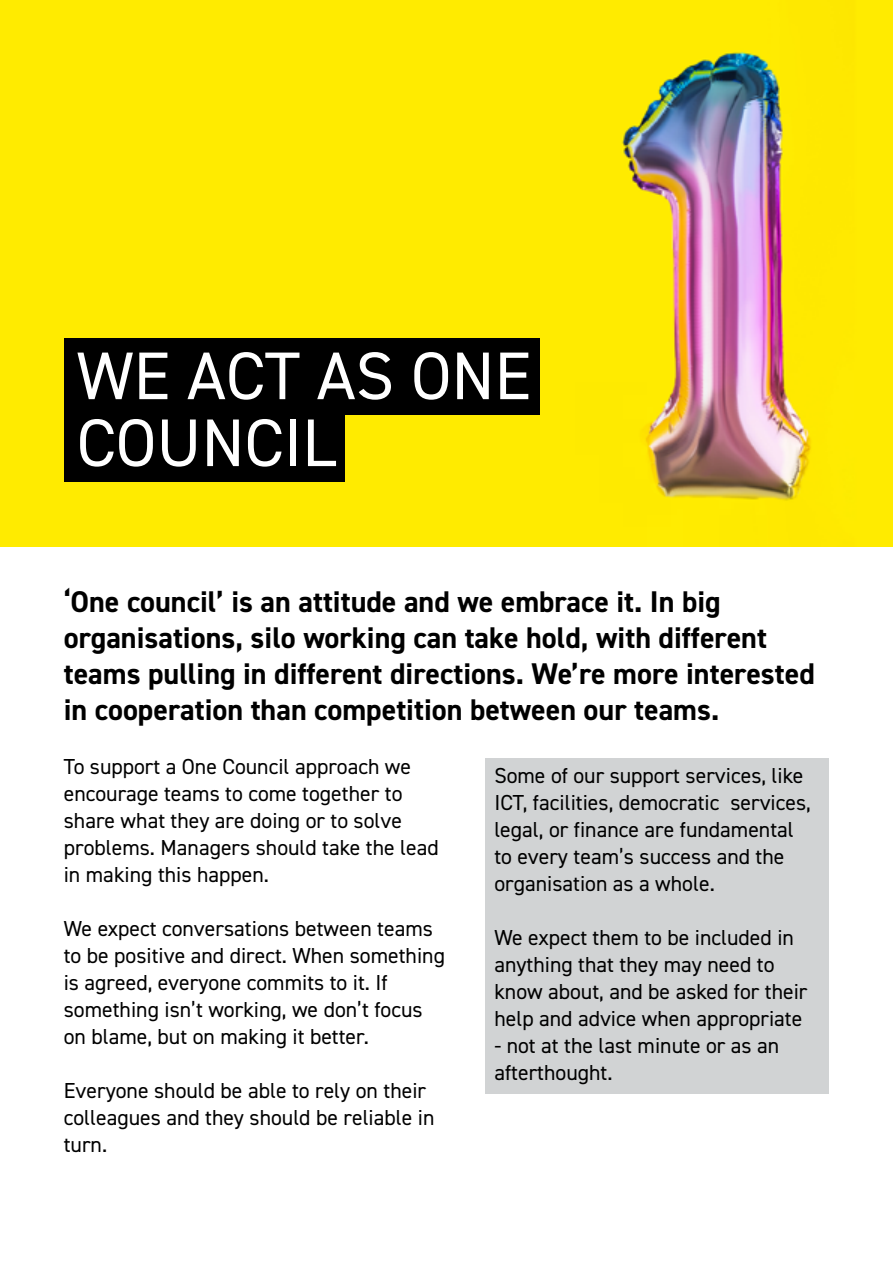
<style>
.page{position:relative;width:893px;height:1263px;background:#fff}
.page>*{position:absolute;margin:0;border:0;box-sizing:border-box;transform-origin:0 0}
.t1{font:67.5px "DIN2014";color:#fff}
.t2{font:700 30px/36px "DIN2014";color:#000}
.t3{font:21.75px/27px "DIN2014";color:#000}
</style>
<div class="page">
<img style="left:0;top:0;width:893px;height:546px">
<div style="left:64px;top:405px;width:281px;height:76px;background:#000"></div>
<div style="left:64px;top:338px;width:475px;height:76px;background:#000"></div>
<div style="left:486px;top:758px;width:343px;height:147px;background:#d1d3d4"></div>
<div style="left:486px;top:893px;width:343px;height:39px;background:#d1d3d4"></div>
<div style="left:486px;top:920px;width:343px;height:174px;background:#d1d3d4"></div>
<h1 class="t1" style="left:77px;top:334px;width:456px">WE ACT AS ONE</h1>
<h1 class="t1" style="left:77px;top:401px;width:261px">COUNCIL</h1>
<h2 class="t2" style="left:64px;top:584px;width:753px">‘One council’ is an attitude and we embrace it. In big organisations, silo working can take hold, with different teams pulling in different directions. We’re more interested in cooperation than competition between our teams.</h2>
<p class="t3" style="left:64px;top:752px;width:376px">To support a One Council approach we encourage teams to come together to share what they are doing or to solve problems. Managers should take the lead in making this happen.</p>
<p class="t3" style="left:64px;top:914px;width:383px">We expect conversations between teams to be positive and direct. When something is agreed, everyone commits to it. If something isn’t working, we don’t focus on blame, but on making it better.</p>
<p class="t3" style="left:64px;top:1076px;width:372px">Everyone should be able to rely on their colleagues and they should be reliable in turn.</p>
<p class="t3" style="left:494px;top:762px;width:318px">Some of our support services, like<br>ICT, facilities, democratic services, legal, or finance are fundamental to every team’s success and the organisation as a whole.</p>
<p class="t3" style="left:494px;top:924px;width:315px">We expect them to be included in anything that they may need to know about, and be asked for their help and advice when appropriate</p>
<p class="t3" style="left:494px;top:1032px;width:286px">- not at the last minute or as an afterthought.</p>
</div>
